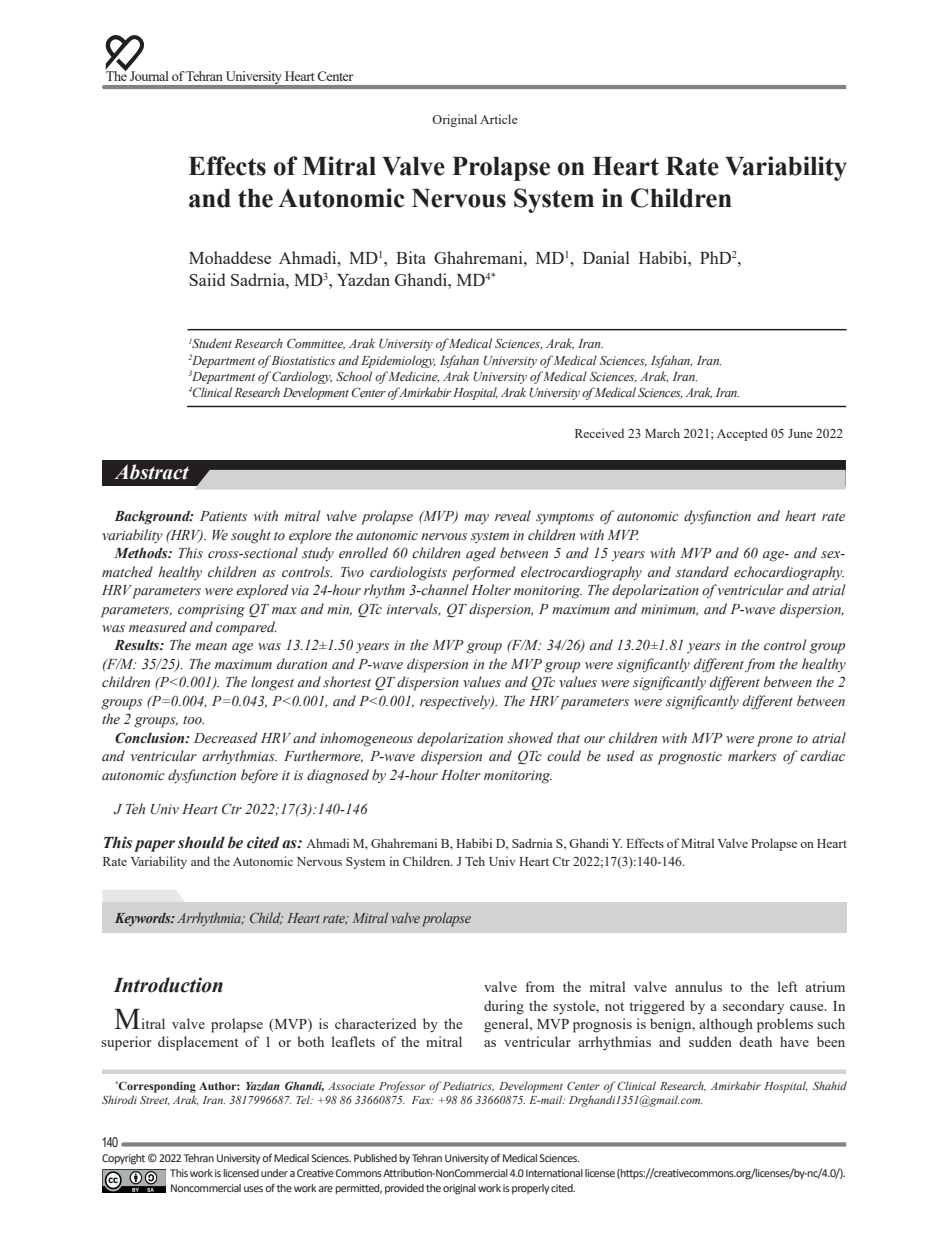
<style>
.page{position:relative;width:927px;height:1234px;background:#fff}
.page>*{position:absolute;margin:0;border:0;box-sizing:border-box;transform-origin:0 0}
.Titre_Maghale_01{font:700 27px/32.4px "Times New Roman";letter-spacing:-.005em;color:#231f20}
.Text_-_Font_10{font:italic 700 21px "Times New Roman";color:#231f20}
.t1{font:italic 700 21px "Times New Roman";color:#fff}
.Asamei_Nevisandegane{font:18px/21.6px "Times New Roman";color:#231f20}
.Matne_Abstract__01{font:italic 15px/18.5px "Times New Roman";letter-spacing:-.01em;color:#231f20;text-align:justify}
.Text_-_Font_10-2{font:15px/18.5px "Times New Roman";letter-spacing:.01em;color:#231f20;text-align:right}
.Keyword_01{font:italic 15px "Times New Roman";letter-spacing:-.02em;color:#231f20;scale:.96 1}
.t2{font:14.25px "Times New Roman";letter-spacing:-.03em;color:#231f20}
.t3{font:13.5px/18.5px "Times New Roman";color:#231f20}
.Asamie_Nevisandegane{font:italic 13.5px "Times New Roman";letter-spacing:-.005em;color:#231f20}
.Asamie_Nevisandegane-2{font:italic 13.5px "Times New Roman";letter-spacing:-.03em;color:#231f20}
.t4{font:13.5px "Arial Narrow";color:#231f20}
.t5{font:12px/15px "Calibri";letter-spacing:-.04em;color:#231f20}
.t6{font:italic 12px/14.4px "Times New Roman";color:#231f20}
.s1{font-weight:700}
.s2{font-weight:700;font-style:italic;font-size:16.5px}
.s3{font-size:30px}
.s4{font-weight:700;font-style:normal}
</style>
<div class="page">
<svg style="left:102px;top:1069px;width:744px;height:4px;background:#d6d7d9"></svg>
<svg style="left:106px;top:35px;width:38px;height:36px"></svg>
<hr style="left:102px;top:85px;width:744px;height:4px;background:#808285">
<svg style="left:121px;top:1142px;width:725px;height:4px;background:#8a8c8e"></svg>
<img style="left:102px;top:1169px;width:64px;height:23px">
<hr style="left:187px;top:329px;width:660px;height:1px;background:#231f20">
<hr style="left:187px;top:405px;width:659px;height:2px;background:#231f20">
<div style="left:102px;top:460px;width:744px;height:26px;background:#231f20"></div>
<div style="left:195px;top:470px;width:651px;height:19px;background:#d1d2d4"></div>
<svg style="left:102px;top:890px;width:83px;height:12px"></svg>
<div style="left:102px;top:902px;width:744px;height:30px;background:#d1d2d4"></div>
<p class="t2" style="left:106px;top:66px;width:249px">The Journal of Tehran University Heart Center</p>
<p class="t3" style="left:433px;top:110px;width:87px">Original Article</p>
<p class="Titre_Maghale_01" style="left:188px;top:149px;width:661px">Effects of Mitral Valve Prolapse on Heart Rate Variability and the Autonomic Nervous System in Children</p>
<p class="Asamei_Nevisandegane" style="left:189px;top:246px;width:554px">Mohaddese Ahmadi, MD<sup>1</sup>, Bita Ghahremani, MD<sup>1</sup>, Danial Habibi, PhD<sup>2</sup>,<br>Saiid Sadrnia, MD<sup>3</sup>, Yazdan Ghandi, MD<sup>4*</sup></p>
<p class="Asamie_Nevisandegane" style="left:189px;top:334px;width:417px"><sup>1</sup>Student Research Committee, Arak University of Medical Sciences, Arak, Iran.</p>
<p class="Asamie_Nevisandegane" style="left:189px;top:350px;width:536px"><sup>2</sup>Department of Biostatistics and Epidemiology, Isfahan University of Medical Sciences, Isfahan, Iran.</p>
<p class="Asamie_Nevisandegane" style="left:189px;top:367px;width:512px"><sup>3</sup>Department of Cardiology, School of Medicine, Arak University of Medical Sciences, Arak, Iran.</p>
<p class="Asamie_Nevisandegane-2" style="left:189px;top:383px;width:553px"><sup>4</sup>Clinical Research Development Center of Amirkabir Hospital, Arak University of Medical Sciences, Arak, Iran.</p>
<p class="t3" style="left:574px;top:424px;width:270px">Received 23 March 2021; Accepted 05 June 2022</p>
<p class="t1" style="left:116px;top:457px;width:74px">Abstract</p>
<p class="Matne_Abstract__01" style="left:102px;top:506px;width:745px;text-indent:13px"><span class="s1">Background:</span> Patients with mitral valve prolapse (MVP) may reveal symptoms of autonomic dysfunction and heart rate variability (HRV). We sought to explore the autonomic nervous system in children with MVP.</p>
<p class="Matne_Abstract__01" style="left:102px;top:543px;width:745px;text-indent:13px"><span class="s1">Methods:</span> This cross-sectional study enrolled 60 children aged between 5 and 15 years with MVP and 60 age- and sex&shy;matched healthy children as controls. Two cardiologists performed electrocardiography and standard echocardiography.<br>HRV parameters were explored via 24-hour rhythm 3-channel Holter monitoring. The depolarization of ventricular and atrial parameters, comprising QT max and min, QTc intervals, QT dispersion, P maximum and minimum, and P-wave dispersion, was measured and compared.</p>
<p class="Matne_Abstract__01" style="left:102px;top:635px;width:745px;text-indent:13px"><span class="s1">Results:</span> The mean age was 13.12±1.50 years in the MVP group (F/M: 34/26) and 13.20±1.81 years in the control group (F/M: 35/25). The maximum duration and P-wave dispersion in the MVP group were significantly different from the healthy children (P&lt;0.001). The longest and shortest QT dispersion values and QTc values were significantly different between the 2 groups (P=0.004, P=0.043, P&lt;0.001, and P&lt;0.001, respectively). The HRV parameters were significantly different between the 2 groups, too.</p>
<p class="Matne_Abstract__01" style="left:102px;top:728px;width:745px;text-indent:13px"><span class="s1">Conclusion:</span> Decreased HRV and inhomogeneous depolarization showed that our children with MVP were prone to atrial and ventricular arrhythmias. Furthermore, P-wave dispersion and QTc could be used as prognostic markers of cardiac autonomic dysfunction before it is diagnosed by 24-hour Holter monitoring.</p>
<p class="Matne_Abstract__01" style="left:114px;top:798px;width:255px">J Teh Univ Heart Ctr 2022;17(3):140-146</p>
<p class="t3" style="left:102px;top:833px;width:746px"><span class="s2">This paper should be cited as:</span> Ahmadi M, Ghahremani B, Habibi D, Sadrnia S, Ghandi Y. Effects of Mitral Valve Prolapse on Heart<br>Rate Variability and the Autonomic Nervous System in Children. J Teh Univ Heart Ctr 2022;17(3):140-146.</p>
<p class="Keyword_01" style="left:115px;top:907px;width:372px"><span class="s1">Keywords:</span> Arrhythmia; Child; Heart rate; Mitral valve prolapse</p>
<p class="Text_-_Font_10" style="left:114px;top:969px;width:111px">Introduction</p>
<p class="Text_-_Font_10-2" style="left:101px;top:1013px;width:363px"><span class="s3">M</span>itral valve prolapse (MVP) is characterized by the superior displacement of 1 or both leaflets of the mitral</p>
<p class="Text_-_Font_10-2" style="left:484px;top:977px;width:363px;text-align:justify">valve from the mitral valve annulus to the left atrium during the systole, not triggered by a secondary cause. In general, MVP prognosis is benign, although problems such as ventricular arrhythmias and sudden death have been</p>
<p class="t6" style="left:102px;top:1078px;width:746px;text-indent:13px"><sup>*</sup><span class="s4">Corresponding Author:</span> <span class="s1">Yazdan Ghandi,</span> Associate Professor of Pediatrics, Development Center of Clinical Research, Amirkabir Hospital, Shahid<br>Shirodi Street, Arak, Iran. 3817996687. Tel: +98 86 33660875. Fax: +98 86 33660875. E-mail: Drghandi1351@gmail.com.</p>
<p class="t4" style="left:101px;top:1131px;width:18px">140</p>
<p class="t5" style="left:102px;top:1150px;width:479px">Copyright © 2022 Tehran University of Medical Sciences. Published by Tehran University of Medical Sciences.</p>
<p class="t5" style="left:170px;top:1165px;width:677px">This work is licensed under a Creative Commons Attribution-NonCommercial 4.0 International license (https://creativecommons.org/licenses/by-nc/4.0/).<br>Noncommercial uses of the work are permitted, provided the original work is properly cited.</p>
</div>
